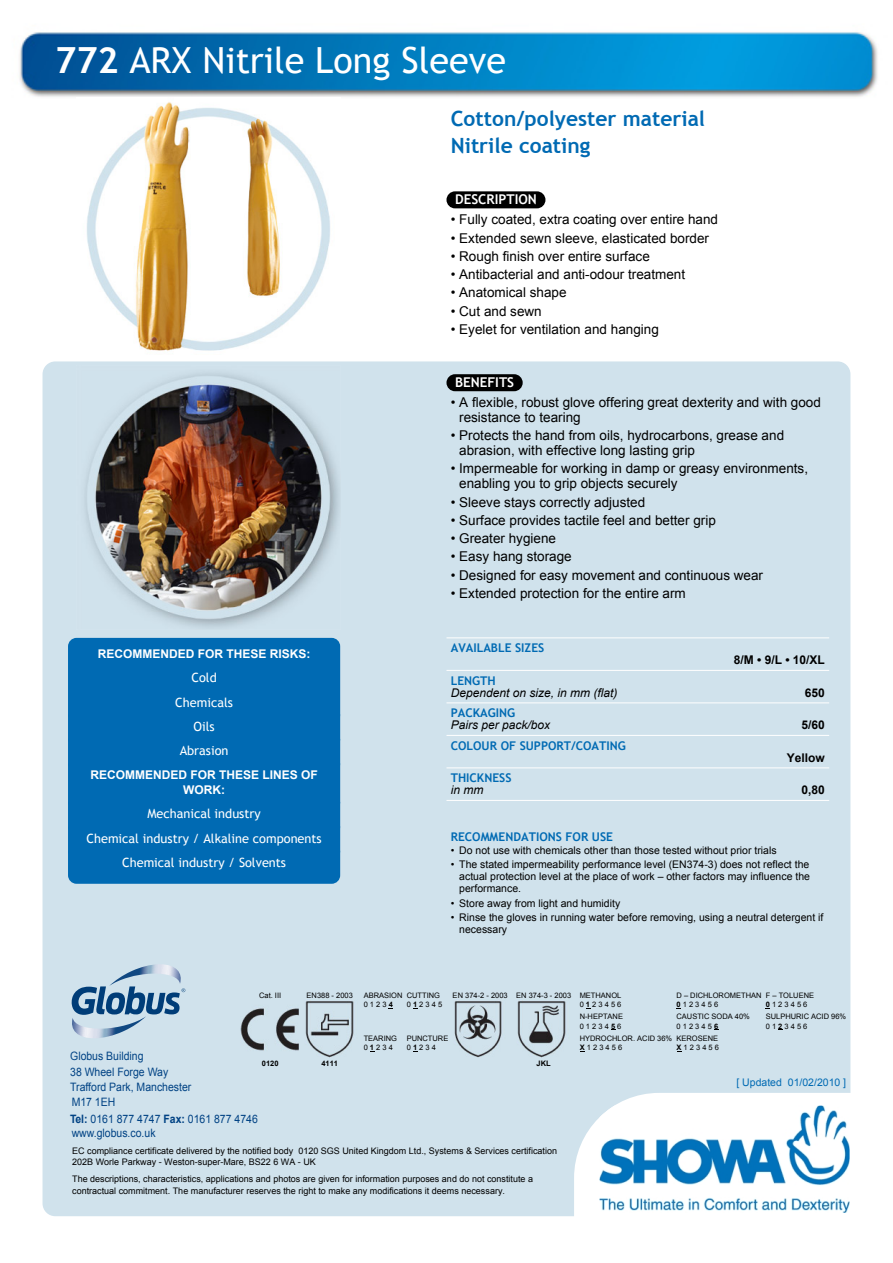
<style>
.page{position:relative;width:893px;height:1263px;background:#fff}
.page>*{position:absolute;margin:0;border:0;box-sizing:border-box;transform-origin:0 0}
.t1{font:36px "Trebuchet MS";color:#fff}
.t2{font:700 21px/26.2px "Trebuchet MS";color:#006ab3}
.t3{font:13.5px/14.9px "Arial";color:#000}
.t4{font:700 13.5px "Trebuchet MS";color:#fff}
.t5{font:12.75px/24.5px "Trebuchet MS";color:#fff;text-align:center}
.t6{font:700 12px "Trebuchet MS";color:#006ab3}
.t7{font:700 12px/15px "Arial";color:#fff;text-align:center}
.t8{font:italic 12px "Arial";color:#000}
.t9{font:700 12px "Arial";color:#000}
.t10{font:11.55px/15.5px "Arial";color:#004284;scale:.9 1}
.t11{font:10.5px/11.6px "Arial";color:#000;text-align:justify}
.t12{font:10.5px "Arial";color:#006ab3}
.t13{font:9px/11.2px "Arial";color:#000}
.t14{font:7.5px/9.3px "Arial";color:#000}
.t15{font:700 7.5px "Arial";color:#000}
.s1{font-weight:700}
</style>
<div class="page">
<img style="left:19px;top:32px;width:859px;height:65px">
<div style="left:446px;top:191px;width:99px;height:17px;background:#000;border-radius:9px"></div>
<div style="left:43px;top:361px;width:807px;height:855px;background:#d0e2ec;border-radius:13px"></div>
<svg style="left:574px;top:1093px;width:276px;height:123px"></svg>
<img style="left:600px;top:1106px;width:250px;height:107px">
<div style="left:446px;top:374px;width:77px;height:17px;background:#000;border-radius:9px"></div>
<hr style="left:446px;top:638px;width:383px;height:1px;background:#fff">
<hr style="left:446px;top:670px;width:383px;height:1px;background:#fff">
<hr style="left:446px;top:703px;width:383px;height:1px;background:#fff">
<hr style="left:446px;top:735px;width:383px;height:1px;background:#fff">
<hr style="left:446px;top:768px;width:383px;height:1px;background:#fff">
<hr style="left:446px;top:800px;width:383px;height:1px;background:#fff">
<img style="left:87px;top:102px;width:243px;height:249px">
<img style="left:84px;top:373px;width:255px;height:255px">
<div style="left:68px;top:638px;width:272px;height:85px;background:#006ab3;border-radius:9px"></div>
<div style="left:68px;top:717px;width:272px;height:167px;background:#006ab3"></div>
<img style="left:240px;top:1001px;width:114px;height:57px">
<img style="left:454px;top:1001px;width:48px;height:57px">
<img style="left:517px;top:1001px;width:49px;height:57px">
<svg style="left:71px;top:964px;width:114px;height:74px"></svg>
<h1 class="t1" style="left:55px;top:39px;width:452px"><span class="s1">772</span> ARX Nitrile Long Sleeve</h1>
<h2 class="t2" style="left:451px;top:106px;width:256px">Cotton/polyester material<br>Nitrile coating</h2>
<p class="t4" style="left:455px;top:191px;width:83px">DESCRIPTION</p>
<p class="t3" style="left:451px;top:212px;width:269px">• Fully coated, extra coating over entire hand</p>
<p class="t3" style="left:451px;top:231px;width:260px">• Extended sewn sleeve, elasticated border</p>
<p class="t3" style="left:451px;top:249px;width:201px">• Rough finish over entire surface</p>
<p class="t3" style="left:451px;top:267px;width:236px">• Antibacterial and anti-odour treatment</p>
<p class="t3" style="left:451px;top:285px;width:117px">• Anatomical shape</p>
<p class="t3" style="left:451px;top:304px;width:93px">• Cut and sewn</p>
<p class="t3" style="left:451px;top:322px;width:210px">• Eyelet for ventilation and hanging</p>
<p class="t7" style="left:98px;top:646px;width:214px">RECOMMENDED FOR THESE RISKS:</p>
<p class="t5" style="left:175px;top:665px;width:59px">Cold<br>Chemicals<br>Oils<br>Abrasion</p>
<p class="t7" style="left:90px;top:768px;width:229px">RECOMMENDED FOR THESE LINES OF<br>WORK:</p>
<p class="t5" style="left:87px;top:802px;width:237px">Mechanical industry<br>Chemical industry / Alkaline components<br>Chemical industry / Solvents</p>
<p class="t4" style="left:455px;top:374px;width:61px">BENEFITS</p>
<p class="t3" style="left:459px;top:395px;width:363px;text-indent:-9px">• A flexible, robust glove offering great dexterity and with good resistance to tearing</p>
<p class="t3" style="left:459px;top:428px;width:326px;text-indent:-9px">• Protects the hand from oils, hydrocarbons, grease and abrasion, with effective long lasting grip</p>
<p class="t3" style="left:459px;top:461px;width:350px;text-indent:-9px">• Impermeable for working in damp or greasy environments, enabling you to grip objects securely</p>
<p class="t3" style="left:451px;top:495px;width:196px">• Sleeve stays correctly adjusted</p>
<p class="t3" style="left:451px;top:513px;width:267px">• Surface provides tactile feel and better grip</p>
<p class="t3" style="left:451px;top:531px;width:107px">• Greater hygiene</p>
<p class="t3" style="left:451px;top:549px;width:123px">• Easy hang storage</p>
<p class="t3" style="left:451px;top:567px;width:314px">• Designed for easy movement and continuous wear</p>
<p class="t3" style="left:451px;top:586px;width:237px">• Extended protection for the entire arm</p>
<p class="t6" style="left:451px;top:640px;width:95px">AVAILABLE SIZES</p>
<p class="t9" style="left:734px;top:652px;width:93px">8/M • 9/L • 10/XL</p>
<p class="t6" style="left:451px;top:673px;width:47px">LENGTH</p>
<p class="t8" style="left:451px;top:685px;width:168px">Dependent on size, in mm (flat)</p>
<p class="t9" style="left:805px;top:684px;width:22px">650</p>
<p class="t6" style="left:451px;top:705px;width:66px">PACKAGING</p>
<p class="t8" style="left:451px;top:717px;width:101px">Pairs per pack/box</p>
<p class="t9" style="left:802px;top:717px;width:25px">5/60</p>
<p class="t6" style="left:451px;top:738px;width:177px">COLOUR OF SUPPORT/COATING</p>
<p class="t9" style="left:787px;top:749px;width:40px">Yellow</p>
<p class="t6" style="left:451px;top:770px;width:62px">THICKNESS</p>
<p class="t8" style="left:451px;top:782px;width:34px">in mm</p>
<p class="t9" style="left:802px;top:782px;width:25px">0,80</p>
<p class="t6" style="left:451px;top:829px;width:164px">RECOMMENDATIONS FOR USE</p>
<p class="t11" style="left:451px;top:844px;width:327px">• Do not use with chemicals other than those tested without prior trials</p>
<p class="t11" style="left:459px;top:859px;width:352px;text-indent:-9px">• The stated impermeability performance level (EN374-3) does not reflect the actual protection level at the place of work – other factors may influence the performance.</p>
<p class="t11" style="left:451px;top:897px;width:171px">• Store away from light and humidity</p>
<p class="t11" style="left:459px;top:912px;width:366px;text-indent:-9px">• Rinse the gloves in running water before removing, using a neutral detergent if necessary</p>
<p class="t14" style="left:259px;top:991px;width:24px">Cat. III</p>
<p class="t10" style="left:70px;top:1048px;width:136px">Globus Building<br>38 Wheel Forge Way<br>Trafford Park, Manchester<br>M17 1EH</p>
<p class="t10" style="left:70px;top:1112px;width:210px;line-height:14px"><span class="s1">Tel:</span> 0161 877 4747 <span class="s1">Fax:</span> 0161 877 4746 www.globus.co.uk</p>
<p class="t15" style="left:262px;top:1058px;width:18px">0120</p>
<p class="t14" style="left:307px;top:991px;width:48px">EN388 - 2003</p>
<p class="t15" style="left:321px;top:1058px;width:18px">4111</p>
<p class="t14" style="left:364px;top:991px;width:40px">ABRASION<br>0 1 2 3 <span class="s1">4</span></p>
<p class="t14" style="left:364px;top:1033px;width:35px">TEARING<br>0 <span class="s1">1</span> 2 3 4</p>
<p class="t14" style="left:407px;top:991px;width:37px">CUTTING<br>0 <span class="s1">1</span> 2 3 4 5</p>
<p class="t14" style="left:407px;top:1033px;width:43px">PUNCTURE<br>0 <span class="s1">1</span> 2 3 4</p>
<p class="t14" style="left:453px;top:991px;width:120px">EN 374-2 - 2003 EN 374-3 - 2003</p>
<p class="t15" style="left:537px;top:1058px;width:16px">JKL</p>
<p class="t14" style="left:676px;top:991px;width:87px">D – DICHLOROMETHAN<br><span class="s1">0</span> 1 2 3 4 5 6</p>
<p class="t14" style="left:676px;top:1012px;width:75px">CAUSTIC SODA 40%<br>0 1 2 3 4 5 <span class="s1">6</span></p>
<p class="t14" style="left:676px;top:1033px;width:44px">KEROSENE<br><span class="s1">X</span> 1 2 3 4 5 6</p>
<p class="t14" style="left:766px;top:991px;width:50px">F – TOLUENE<br><span class="s1">0</span> 1 2 3 4 5 6</p>
<p class="t14" style="left:766px;top:1012px;width:82px">SULPHURIC ACID 96%<br>0 1 <span class="s1">2</span> 3 4 5 6</p>
<p class="t14" style="left:580px;top:991px;width:43px">METHANOL<br>0 <span class="s1">1</span> 2 3 4 5 6</p>
<p class="t14" style="left:580px;top:1012px;width:45px">N-HEPTANE<br>0 1 2 3 4 <span class="s1">5</span> 6</p>
<p class="t14" style="left:580px;top:1033px;width:94px">HYDROCHLOR. ACID 36%<br><span class="s1">X</span> 1 2 3 4 5 6</p>
<p class="t12" style="left:736px;top:1075px;width:111px">[ Updated 01/02/2010 ]</p>
<p class="t13" style="left:72px;top:1145px;width:486px">EC compliance certificate delivered by the notified body 0120 SGS United Kingdom Ltd., Systems &amp; Services certification<br>202B Worle Parkway - Weston-super-Mare, BS22 6 WA - UK</p>
<p class="t13" style="left:72px;top:1173px;width:462px">The descriptions, characteristics, applications and photos are given for information purposes and do not constitute a contractual commitment. The manufacturer reserves the right to make any modifications it deems necessary.</p>
</div>
